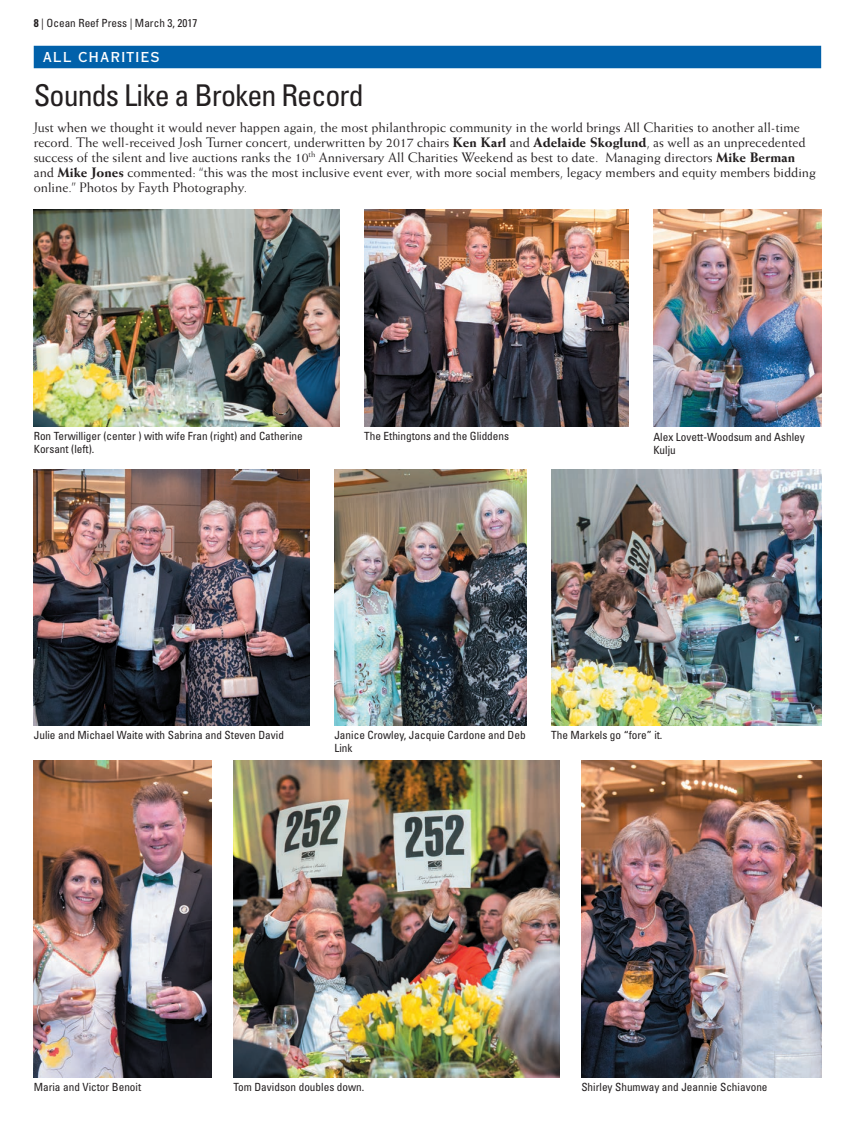
<style>
.page{position:relative;width:855px;height:1125px;background:#fff}
.page>*{position:absolute;margin:0;border:0;box-sizing:border-box;transform-origin:0 0}
.Header_main{font:condensed 30px "Univers LT Std";letter-spacing:-.03em;color:#231f20}
.Body_text_first{font:13.75px/15px "Weiss Std";color:#231f20}
.Blue_bar_header_smal{font:13.75px "Copperplate Gothic Std 30 AB";letter-spacing:.1em;color:#fff}
.Cutline{font:condensed 11.25px/12.5px "Univers LT Std";color:#231f20}
.s1{font-weight:700}
.s2{font-weight:800}
</style>
<div class="page">
<img style="left:34px;top:470px;width:276px;height:255px">
<img style="left:334px;top:470px;width:193px;height:255px">
<img style="left:551px;top:470px;width:270px;height:255px">
<img style="left:34px;top:209px;width:305px;height:218px">
<img style="left:364px;top:209px;width:265px;height:218px">
<img style="left:653px;top:209px;width:168px;height:218px">
<img style="left:34px;top:760px;width:178px;height:317px">
<img style="left:581px;top:760px;width:240px;height:317px">
<img style="left:234px;top:760px;width:326px;height:317px">
<div style="left:34px;top:46px;width:787px;height:22px;background:#0161aa"></div>
<p class="Cutline" style="left:34px;top:17px;width:165px"><span class="s1">8</span> | Ocean Reef Press | March 3, 2017</p>
<p class="Blue_bar_header_smal" style="left:43px;top:49px;width:118px">ALL CHARITIES</p>
<p class="Header_main" style="left:34px;top:76px;width:331px">Sounds Like a Broken Record</p>
<p class="Body_text_first" style="left:34px;top:119px;width:784px">Just when we thought it would never happen again, the most philanthropic community in the world brings All Charities to another all-time record. The well-received Josh Turner concert, underwritten by 2017 chairs <span class="s2">Ken Karl</span> and <span class="s2">Adelaide Skoglund</span>, as well as an unprecedented success of the silent and live auctions ranks the 10<sup>th</sup> Anniversary All Charities Weekend as best to date. Managing directors <span class="s2">Mike Berman </span>and <span class="s2">Mike Jones</span> commented: “this was the most inclusive event ever, with more social members, legacy members and equity members bidding online.” Photos by Fayth Photography.</p>
<p class="Cutline" style="left:34px;top:430px;width:271px">Ron Terwilliger (center ) with wife Fran (right) and Catherine</p>
<p class="Cutline" style="left:364px;top:430px;width:146px">The Ethingtons and the Gliddens</p>
<p class="Cutline" style="left:34px;top:443px;width:62px">Korsant (left).</p>
<p class="Cutline" style="left:653px;top:431px;width:153px">Alex Lovett-Woodsum and Ashley<br>Kulju</p>
<p class="Cutline" style="left:34px;top:729px;width:252px">Julie and Michael Waite with Sabrina and Steven David</p>
<p class="Cutline" style="left:334px;top:729px;width:193px">Janice Crowley, Jacquie Cardone and Deb</p>
<p class="Cutline" style="left:551px;top:729px;width:113px">The Markels go “fore” it.</p>
<p class="Cutline" style="left:334px;top:741px;width:20px">Link</p>
<p class="Cutline" style="left:34px;top:1081px;width:109px">Maria and Victor Benoit</p>
<p class="Cutline" style="left:234px;top:1081px;width:132px">Tom Davidson doubles down.</p>
<p class="Cutline" style="left:581px;top:1081px;width:188px">Shirley Shumway and Jeannie Schiavone</p>
</div>
